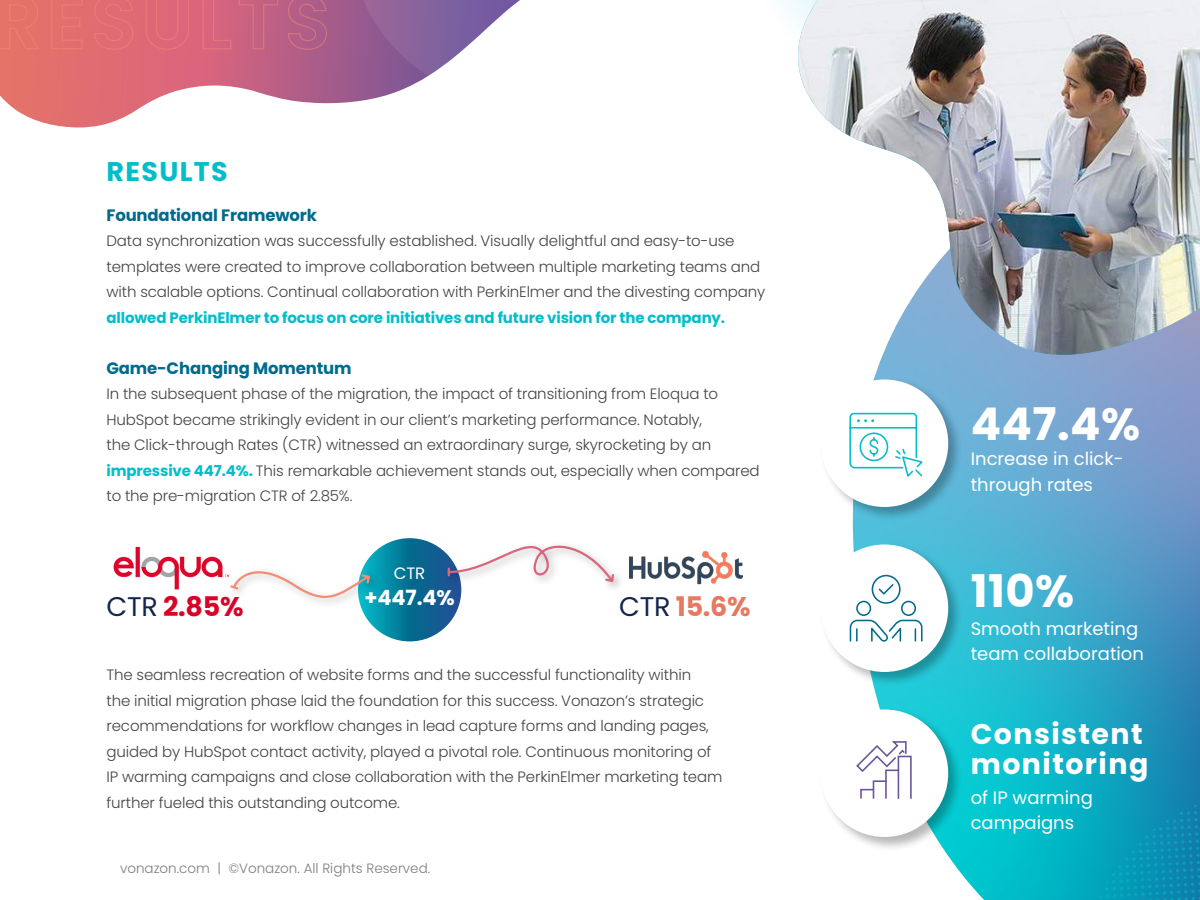
<style>
.page{position:relative;width:1200px;height:900px;background:#fff}
.page>*{position:absolute;margin:0;border:0;box-sizing:border-box;transform-origin:0 0}
.t1{font:700 45px "Poppins";letter-spacing:.01em;color:#fff}
.t2{font:700 28.5px "Poppins";letter-spacing:.05em;color:#fff}
.t3{font:700 27px "Poppins";color:#d90328}
.t4{font:700 27px "Poppins";color:#e77960}
.t5{font:700 27px "Poppins";letter-spacing:.05em;color:#04bdcb}
.t6{font:700 21px "Poppins";color:#fff}
.t7{font:18px/25.5px "Poppins";color:#fff}
.t8{font:700 16.5px "Poppins";letter-spacing:-.01em;color:#006b8c}
.t9{font:16.5px "Poppins";color:#fff}
.t10{font:300 15px/25.5px "Poppins";letter-spacing:-.01em;color:#434343}
.t11{font:300 13.5px "Poppins";color:#807e7e}
.s1{font-weight:700;color:#04bdcb}
.s2{font-weight:400;color:#13264c}
</style>
<div class="page">
<svg style="left:0;top:0;width:343px;height:128px"></svg>
<svg style="left:343px;top:0;width:177px;height:103px"></svg>
<img style="left:852px;top:387px;width:348px;height:513px">
<div style="left:819px;top:543px;width:143px;height:143px;background:#000;opacity:.28"></div>
<div style="left:821px;top:544px;width:127px;height:128px;background:#fff;border-radius:50%"></div>
<div style="left:819px;top:708px;width:143px;height:143px;background:#000;opacity:.28"></div>
<div style="left:821px;top:709px;width:127px;height:128px;background:#fff;border-radius:50%"></div>
<div style="left:898px;top:756px;width:14px;height:43px;border:2px solid #6d5398"></div>
<svg style="left:856px;top:741px;width:51px;height:58px"></svg>
<svg style="left:1099px;top:718px;width:101px;height:182px;background:#0f92b6"></svg>
<div style="left:819px;top:378px;width:143px;height:143px;background:#000;opacity:.28"></div>
<div style="left:821px;top:380px;width:127px;height:127px;background:#fff;border-radius:50%"></div>
<svg style="left:783px;top:0;width:417px;height:387px"></svg>
<img style="left:796px;top:0;width:404px;height:357px">
<svg style="left:849px;top:412px;width:74px;height:65px"></svg>
<svg style="left:850px;top:575px;width:73px;height:67px"></svg>
<svg style="left:358px;top:538px;width:103px;height:103px;background:#087298"></svg>
<img style="left:113px;top:546px;width:113px;height:44px">
<img style="left:629px;top:551px;width:114px;height:34px">
<div style="left:443px;top:541px;width:182px;height:52px;background:#000;opacity:.35"></div>
<svg style="left:446px;top:541px;width:169px;height:43px"></svg>
<div style="left:226px;top:566px;width:155px;height:43px;background:#000;opacity:.3"></div>
<svg style="left:229px;top:561px;width:142px;height:49px"></svg>
<p class="t5" style="left:106px;top:156px;width:123px">RESULTS</p>
<p class="t8" style="left:106px;top:206px;width:212px">Foundational Framework</p>
<p class="t10" style="left:106px;top:229px;width:660px">Data synchronization was successfully established. Visually delightful and easy-to-use templates were created to improve collaboration between multiple marketing teams and with scalable options. Continual collaboration with PerkinElmer and the divesting company <span class="s1">allowed PerkinElmer to focus on core initiatives and future vision for the company.</span></p>
<p class="t8" style="left:106px;top:359px;width:247px">Game-Changing Momentum</p>
<p class="t10" style="left:106px;top:382px;width:655px">In the subsequent phase of the migration, the impact of transitioning from Eloqua to HubSpot became strikingly evident in our client’s marketing performance. Notably,<br>the Click-through Rates (CTR) witnessed an extraordinary surge, skyrocketing by an <span class="s1">impressive 447.4%.</span> This remarkable achievement stands out, especially when compared to the pre-migration CTR of 2.85%.</p>
<p class="t9" style="left:394px;top:564px;width:33px">CTR</p>
<p class="t6" style="left:365px;top:585px;width:92px">+447.4%</p>
<p class="t3" style="left:106px;top:591px;width:138px"><span class="s2">CTR</span> 2.85%</p>
<p class="t4" style="left:619px;top:591px;width:133px"><span class="s2">CTR</span> 15.6%</p>
<p class="t10" style="left:106px;top:663px;width:617px">The seamless recreation of website forms and the successful functionality within<br>the initial migration phase laid the foundation for this success. Vonazon’s strategic recommendations for workflow changes in lead capture forms and landing pages, guided by HubSpot contact activity, played a pivotal role. Continuous monitoring of IP warming campaigns and close collaboration with the PerkinElmer marketing team further fueled this outstanding outcome.</p>
<p class="t11" style="left:120px;top:860px;width:312px">vonazon.com | ©Vonazon. All Rights Reserved.</p>
<p class="t1" style="left:971px;top:398px;width:171px">447.4%</p>
<p class="t7" style="left:971px;top:446px;width:154px">Increase in click&shy;through rates</p>
<p class="t1" style="left:971px;top:565px;width:105px">110%</p>
<p class="t7" style="left:971px;top:616px;width:175px">Smooth marketing team collaboration</p>
<p class="t2" style="left:971px;top:717px;width:174px">Consistent</p>
<p class="t2" style="left:971px;top:747px;width:179px">monitoring</p>
<p class="t7" style="left:971px;top:785px;width:124px">of IP warming campaigns</p>
</div>
